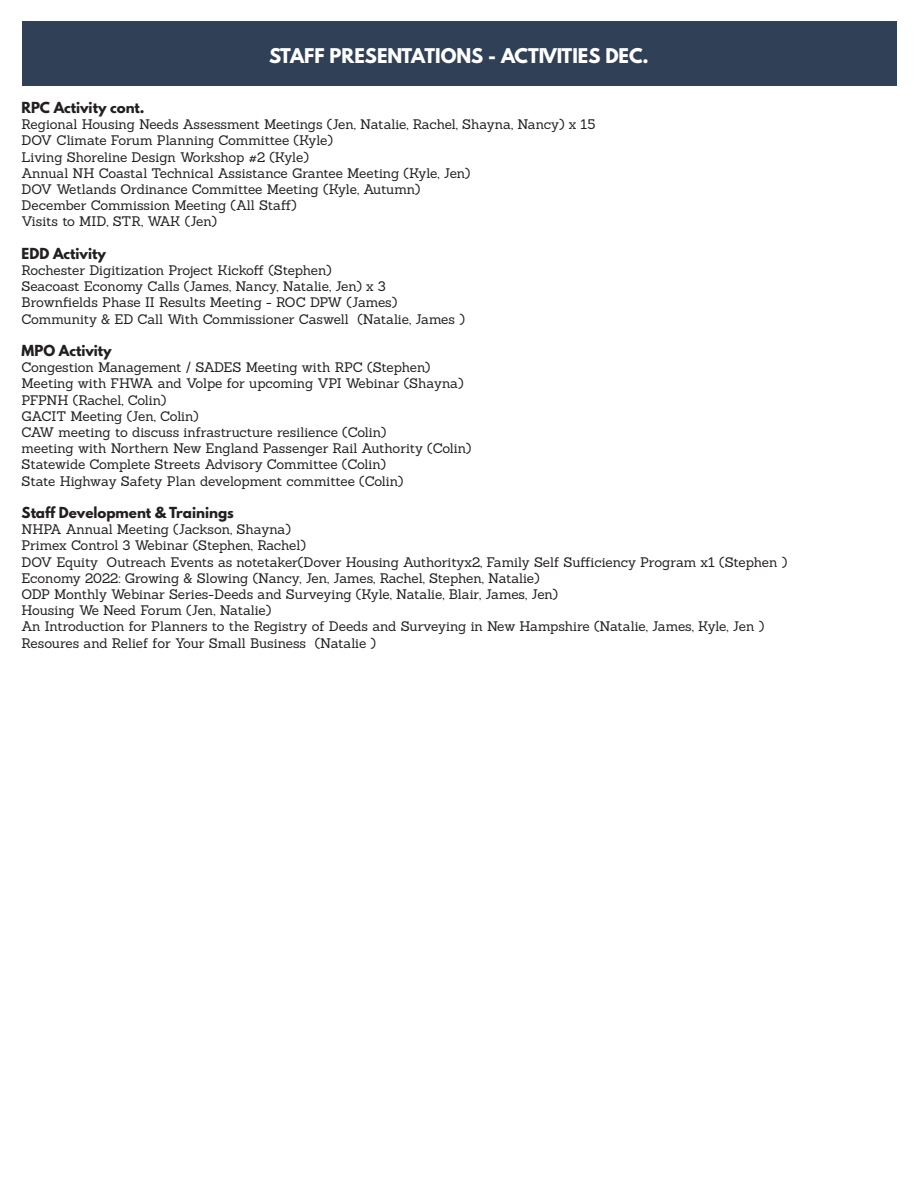
<style>
.page{position:relative;width:918px;height:1188px;background:#fff}
.page>*{position:absolute;margin:0;border:0;box-sizing:border-box;transform-origin:0 0}
.Table_Header{font:700 18px "League Spartan";color:#fff}
.Text{font:13.5px "Sanchez";letter-spacing:-.005em;color:#231f20}
.t1{font:700 13.5px "League Spartan";color:#231f20}
</style>
<div class="page">
<div style="left:22px;top:22px;width:874px;height:64px;background:#304057"></div>
<p class="Table_Header" style="left:269px;top:42px;width:381px">STAFF PRESENTATIONS - ACTIVITIES DEC.</p>
<p class="t1" style="left:22px;top:97px;width:125px">RPC Activity cont.</p>
<p class="Text" style="left:22px;top:116px;width:575px">Regional Housing Needs Assessment Meetings (Jen, Natalie, Rachel, Shayna, Nancy) x 15</p>
<p class="Text" style="left:22px;top:132px;width:313px">DOV Climate Forum Planning Committee (Kyle)</p>
<p class="Text" style="left:22px;top:148px;width:289px">Living Shoreline Design Workshop #2 (Kyle)</p>
<p class="Text" style="left:22px;top:164px;width:450px">Annual NH Coastal Technical Assistance Grantee Meeting (Kyle, Jen)</p>
<p class="Text" style="left:22px;top:180px;width:400px">DOV Wetlands Ordinance Committee Meeting (Kyle, Autumn)</p>
<p class="Text" style="left:22px;top:197px;width:277px">December Commission Meeting (All Staff)</p>
<p class="Text" style="left:22px;top:213px;width:197px">Visits to MID, STR, WAK (Jen)</p>
<p class="t1" style="left:22px;top:243px;width:86px">EDD Activity</p>
<p class="Text" style="left:22px;top:261px;width:312px">Rochester Digitization Project Kickoff (Stephen)</p>
<p class="Text" style="left:22px;top:278px;width:366px">Seacoast Economy Calls (James, Nancy, Natalie, Jen) x 3</p>
<p class="Text" style="left:22px;top:294px;width:377px">Brownfields Phase II Results Meeting - ROC DPW (James)</p>
<p class="Text" style="left:22px;top:310px;width:445px">Community &amp; ED Call With Commissioner Caswell (Natalie, James )</p>
<p class="t1" style="left:22px;top:340px;width:92px">MPO Activity</p>
<p class="Text" style="left:22px;top:359px;width:410px">Congestion Management / SADES Meeting with RPC (Stephen)</p>
<p class="Text" style="left:22px;top:375px;width:444px">Meeting with FHWA and Volpe for upcoming VPI Webinar (Shayna)</p>
<p class="Text" style="left:22px;top:391px;width:146px">PFPNH (Rachel, Colin)</p>
<p class="Text" style="left:22px;top:407px;width:179px">GACIT Meeting (Jen, Colin)</p>
<p class="Text" style="left:22px;top:423px;width:366px">CAW meeting to discuss infrastructure resilience (Colin)</p>
<p class="Text" style="left:22px;top:440px;width:451px">meeting with Northern New England Passenger Rail Authority (Colin)</p>
<p class="Text" style="left:22px;top:456px;width:366px">Statewide Complete Streets Advisory Committee (Colin)</p>
<p class="Text" style="left:22px;top:472px;width:383px">State Highway Safety Plan development committee (Colin)</p>
<p class="t1" style="left:22px;top:502px;width:214px">Staff Development &amp; Trainings</p>
<p class="Text" style="left:22px;top:521px;width:271px">NHPA Annual Meeting (Jackson, Shayna)</p>
<p class="Text" style="left:22px;top:537px;width:286px">Primex Control 3 Webinar (Stephen, Rachel)</p>
<p class="Text" style="left:22px;top:553px;width:767px">DOV Equity Outreach Events as notetaker(Dover Housing Authorityx2, Family Self Sufficiency Program x1 (Stephen )</p>
<p class="Text" style="left:22px;top:569px;width:520px">Economy 2022: Growing &amp; Slowing (Nancy, Jen, James, Rachel, Stephen, Natalie)</p>
<p class="Text" style="left:22px;top:585px;width:538px">ODP Monthly Webinar Series-Deeds and Surveying (Kyle, Natalie, Blair, James, Jen)</p>
<p class="Text" style="left:22px;top:602px;width:251px">Housing We Need Forum (Jen, Natalie)</p>
<p class="Text" style="left:22px;top:618px;width:744px">An Introduction for Planners to the Registry of Deeds and Surveying in New Hampshire (Natalie, James, Kyle, Jen )</p>
<p class="Text" style="left:22px;top:634px;width:356px">Resoures and Relief for Your Small Business (Natalie )</p>
</div>
